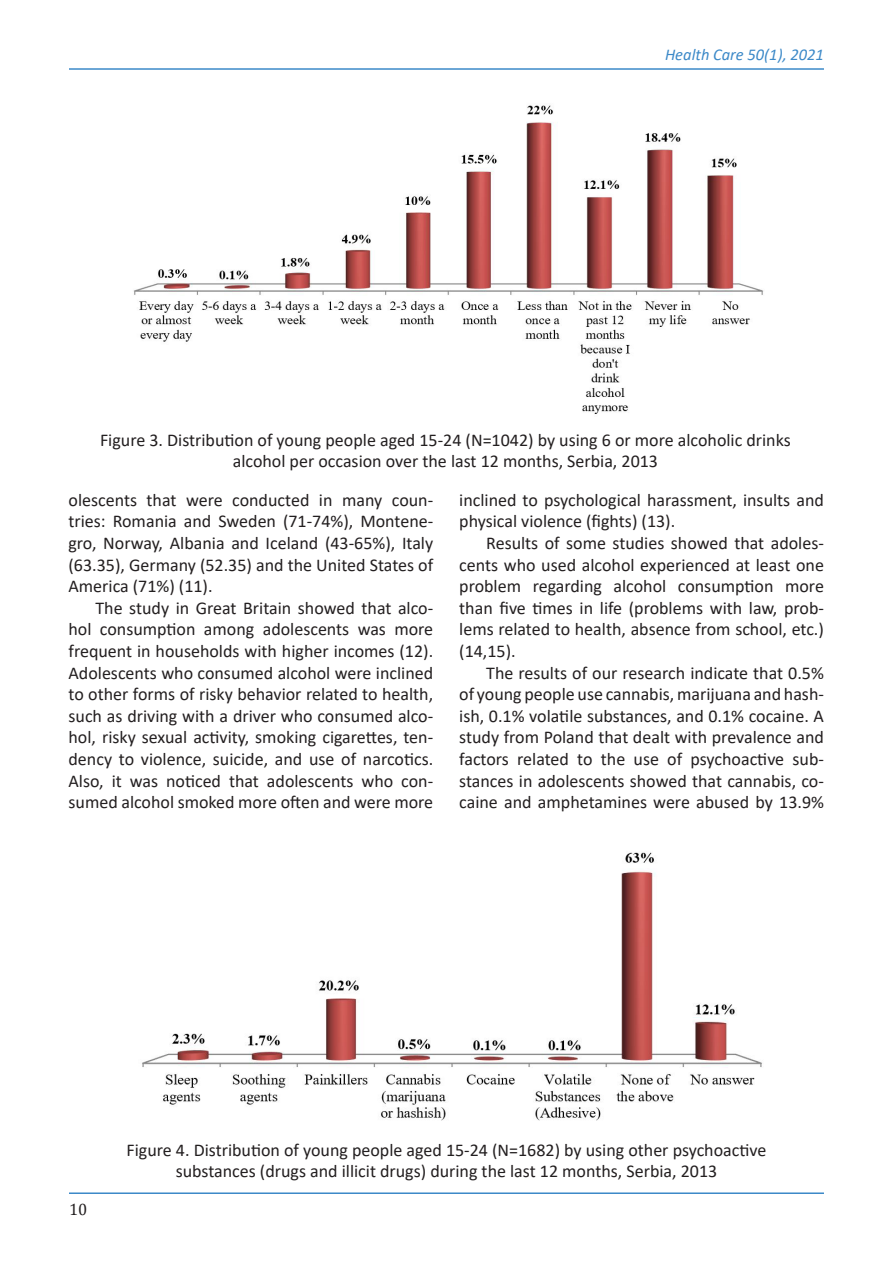
<style>
.page{position:relative;width:893px;height:1263px;background:#fff}
.page>*{position:absolute;margin:0;border:0;box-sizing:border-box;transform-origin:0 0}
.Calibri_text{font:18px/21.6px "Calibri";color:#231f20;text-align:justify}
.tekst{font:18px/21.6px "Calibri";color:#231f20;text-align:center}
.t1{font:italic 16.5px "Calibri";color:#3c89c8}
.t2{font:16.5px "Cambria";color:#231f20}
</style>
<div class="page">
<hr style="left:69px;top:1192px;width:755px;height:2px;background:#3c89c8">
<hr style="left:69px;top:68px;width:755px;height:2px;background:#3c89c8">
<img style="left:133px;top:105px;width:631px;height:309px">
<img style="left:142px;top:852px;width:620px;height:269px">
<p class="t1" style="left:665px;top:43px;width:160px">Health Care 50(1), 2021</p>
<p class="tekst" style="left:100px;top:429px;width:692px">Figure 3. Distribution of young people aged 15-24 (N=1042) by using 6 or more alcoholic drinks alcohol per occasion over the last 12 months, Serbia, 2013</p>
<p class="Calibri_text" style="left:69px;top:488px;width:366px">olescents that were conducted in many coun&shy;tries: Romania and Sweden (71-74%), Montene&shy;gro, Norway, Albania and Iceland (43-65%), Italy (63.35), Germany (52.35) and the United States of America (71%) (11).</p>
<p class="Calibri_text" style="left:69px;top:596px;width:366px;text-indent:27px">The study in Great Britain showed that alco&shy;hol consumption among adolescents was more frequent in households with higher incomes (12).<br>Adolescents who consumed alcohol were inclined to other forms of risky behavior related to health, such as driving with a driver who consumed alco&shy;hol, risky sexual activity, smoking cigarettes, ten&shy;dency to violence, suicide, and use of narcotics.<br>Also, it was noticed that adolescents who con&shy;sumed alcohol smoked more often and were more</p>
<p class="Calibri_text" style="left:459px;top:488px;width:366px">inclined to psychological harassment, insults and physical violence (fights) (13).</p>
<p class="Calibri_text" style="left:459px;top:532px;width:366px;text-indent:27px">Results of some studies showed that adoles&shy;cents who used alcohol experienced at least one problem regarding alcohol consumption more than five times in life (problems with law, prob&shy;lems related to health, absence from school, etc.) (14,15).</p>
<p class="Calibri_text" style="left:459px;top:661px;width:366px;text-indent:27px">The results of our research indicate that 0.5% of young people use cannabis, marijuana and hash&shy;ish, 0.1% volatile substances, and 0.1% cocaine. A study from Poland that dealt with prevalence and factors related to the use of psychoactive sub&shy;stances in adolescents showed that cannabis, co&shy;caine and amphetamines were abused by 13.9%</p>
<p class="t2" style="left:69px;top:1200px;width:20px">10</p>
<p class="tekst" style="left:127px;top:1138px;width:641px">Figure 4. Distribution of young people aged 15-24 (N=1682) by using other psychoactive substances (drugs and illicit drugs) during the last 12 months, Serbia, 2013</p>
</div>
